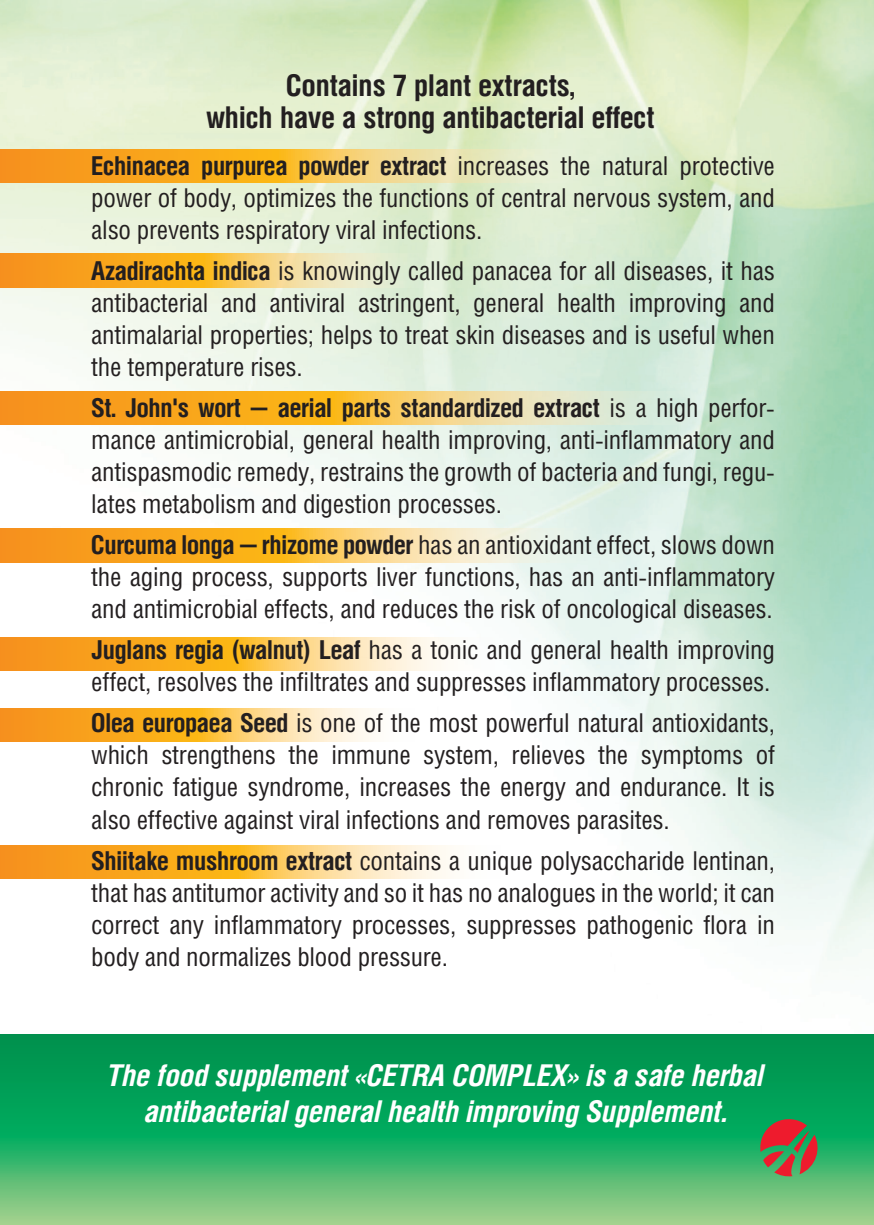
<style>
.page{position:relative;width:874px;height:1225px;background:#fff}
.page>*{position:absolute;margin:0;border:0;box-sizing:border-box;transform-origin:0 0}
.t1{font:italic 700 30px/36px "Helios Cond";color:#fff;text-align:center}
.t2{font:700 30px/32px "Helios Cond";color:#231f20;text-align:center}
.t3{font:26px/32px "Helios Cond C";letter-spacing:-.01em;color:#231f20;text-align:justify}
.t4{font:700 26px "Helios Cond";letter-spacing:-.01em;color:#231f20}
.s1{font-family:"Helios Cond C";font-weight:400}
.s2{font-family:"Helios Cond";font-weight:700}
</style>
<div class="page">
<img style="left:0;top:0;width:873px;height:960px">
<svg style="left:0;top:1034px;width:873px;height:191px;background:#29ac65"></svg>
<svg style="left:0;top:149px;width:583px;height:34px;background:#f3c15c"></svg>
<svg style="left:0;top:253px;width:428px;height:34px;background:#f3c15f"></svg>
<svg style="left:0;top:391px;width:699px;height:34px;background:#f1c161"></svg>
<svg style="left:0;top:529px;width:596px;height:33px;background:#f7c365"></svg>
<svg style="left:0;top:637px;width:494px;height:34px;background:#fbc569"></svg>
<svg style="left:0;top:708px;width:414px;height:34px;background:#fbc569"></svg>
<svg style="left:0;top:845px;width:500px;height:33px;background:#fbc569"></svg>
<svg style="left:758px;top:1116px;width:63px;height:61px;background:#796f4d"></svg>
<p class="t2" style="left:206px;top:69px;width:449px">Contains 7 plant extracts,<br>which have a strong antibacterial effect</p>
<p class="t4" style="left:91px;top:151px;width:684px">Echinacea purpurea powder extract <span class="s1">increases the natural protective</span></p>
<p class="t3" style="left:91px;top:181px;width:684px">power of body, optimizes the functions of central nervous system, and also prevents respiratory viral infections.</p>
<p class="t3" style="left:91px;top:254px;width:684px"><span class="s2">Azadirachta indica</span> is knowingly called panacea for all diseases, it has antibacterial and antiviral astringent, general health improving and antimalarial properties; helps to treat skin diseases and is useful when the temperature rises.</p>
<p class="t4" style="left:91px;top:393px;width:684px">St. John's wort — aerial parts standardized extract <span class="s1">is a high perfor-</span></p>
<p class="t3" style="left:91px;top:423px;width:684px">mance antimicrobial, general health improving, anti-inflammatory and antispasmodic remedy, restrains the growth of bacteria and fungi, regu&shy;lates metabolism and digestion processes.</p>
<p class="t3" style="left:91px;top:528px;width:684px"><span class="s2">Curcuma longa — rhizome powder</span> has an antioxidant effect, slows down the aging process, supports liver functions, has an anti-inflammatory and antimicrobial effects, and reduces the risk of oncological diseases.</p>
<p class="t3" style="left:91px;top:633px;width:684px"><span class="s2">Juglans regia (walnut) Leaf</span> has a tonic and general health improving effect, resolves the infiltrates and suppresses inflammatory processes.</p>
<p class="t3" style="left:91px;top:706px;width:684px"><span class="s2">Olea europaea Seed</span> is one of the most powerful natural antioxidants, which strengthens the immune system, relieves the symptoms of chronic fatigue syndrome, increases the energy and endurance. It is also effective against viral infections and removes parasites.</p>
<p class="t3" style="left:91px;top:843px;width:684px"><span class="s2">Shiitake mushroom extract</span> contains a unique polysaccharide lentinan, that has antitumor activity and so it has no analogues in the world; it can correct any inflammatory processes, suppresses pathogenic flora in body and normalizes blood pressure.</p>
<p class="t1" style="left:107px;top:1056px;width:658px">The food supplement «CETRA COMPLEX» is a safe herbal antibacterial general health improving Supplement.</p>
</div>
